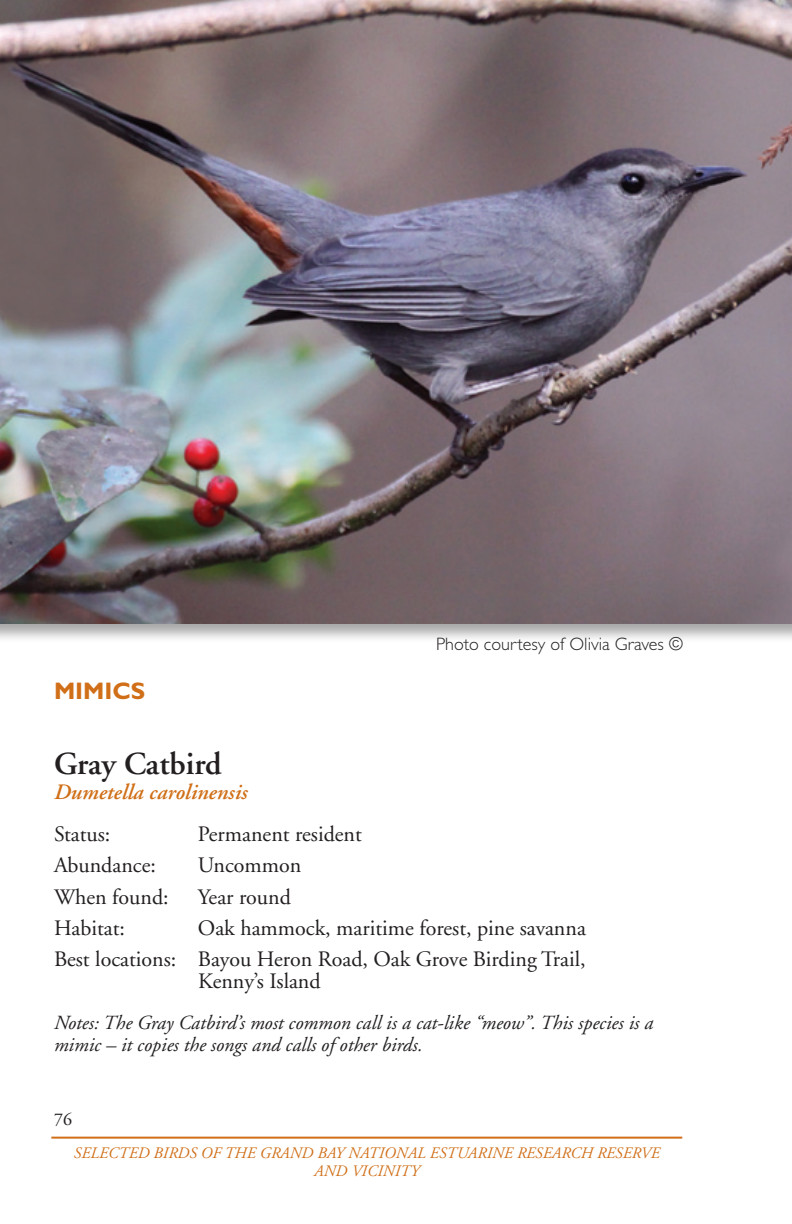
<style>
.page{position:relative;width:792px;height:1224px;background:#fff}
.page>*{position:absolute;margin:0;border:0;box-sizing:border-box;transform-origin:0 0}
.BIRD_headline_GarSem{font:600 32px "Adobe Garamond";color:#231f20}
.BIRD-Type_GillBld_12{font:700 24px "Gill Sans";color:#d06f18}
.BIRD_Specification_G{font:22px/22px "Adobe Garamond";color:#231f20}
.BIRD_SubheadORG_GIta{font:italic 600 22px "Adobe Garamond";color:#d06f18}
.BIRD_Notes_GarIta_10{font:italic 20px/22px "Adobe Garamond";color:#231f20}
.t1{font:300 18px "Gill Sans";color:#231f20}
.t2{font:18px "Adobe Garamond";color:#231f20}
.t3{font:italic 16px/18px "Adobe Garamond";color:#d06f18;text-align:center}
</style>
<div class="page">
<hr style="left:51px;top:1137px;width:631px;height:2px;background:#d06f18">
<div style="left:0;top:0;width:792px;height:643px;background:#231f20;opacity:.4"></div>
<img style="left:0;top:0;width:792px;height:623px">
<p class="BIRD-Type_GillBld_12" style="left:54px;top:677px;width:93px">MIMICS</p>
<p class="t1" style="left:436px;top:634px;width:249px">Photo courtesy of Olivia Graves ©</p>
<p class="BIRD_headline_GarSem" style="left:54px;top:747px;width:169px">Gray Catbird</p>
<p class="BIRD_SubheadORG_GIta" style="left:54px;top:780px;width:195px">Dumetella carolinensis</p>
<p class="BIRD_Specification_G" style="left:54px;top:824px;width:58px">Status:</p>
<p class="BIRD_Specification_G" style="left:198px;top:824px;width:165px">Permanent resident</p>
<p class="BIRD_Specification_G" style="left:54px;top:855px;width:103px">Abundance:</p>
<p class="BIRD_Specification_G" style="left:198px;top:855px;width:105px">Uncommon</p>
<p class="BIRD_Specification_G" style="left:54px;top:886px;width:116px">When found:</p>
<p class="BIRD_Specification_G" style="left:198px;top:886px;width:94px">Year round</p>
<p class="BIRD_Specification_G" style="left:54px;top:918px;width:73px">Habitat:</p>
<p class="BIRD_Specification_G" style="left:198px;top:918px;width:389px">Oak hammock, maritime forest, pine savanna</p>
<p class="BIRD_Specification_G" style="left:198px;top:949px;width:389px;text-indent:-144px">Best locations: Bayou Heron Road, Oak Grove Birding Trail,<br>Kenny’s Island</p>
<p class="BIRD_Notes_GarIta_10" style="left:54px;top:1012px;width:601px">Notes: The Gray Catbird’s most common call is a cat-like “meow”. This species is a mimic – it copies the songs and calls of other birds.</p>
<p class="t2" style="left:54px;top:1110px;width:19px">76</p>
<p class="t3" style="left:74px;top:1144px;width:587px">SELECTED BIRDS OF THE GRAND BAY NATIONAL ESTUARINE RESEARCH RESERVE<br>AND VICINITY</p>
</div>
